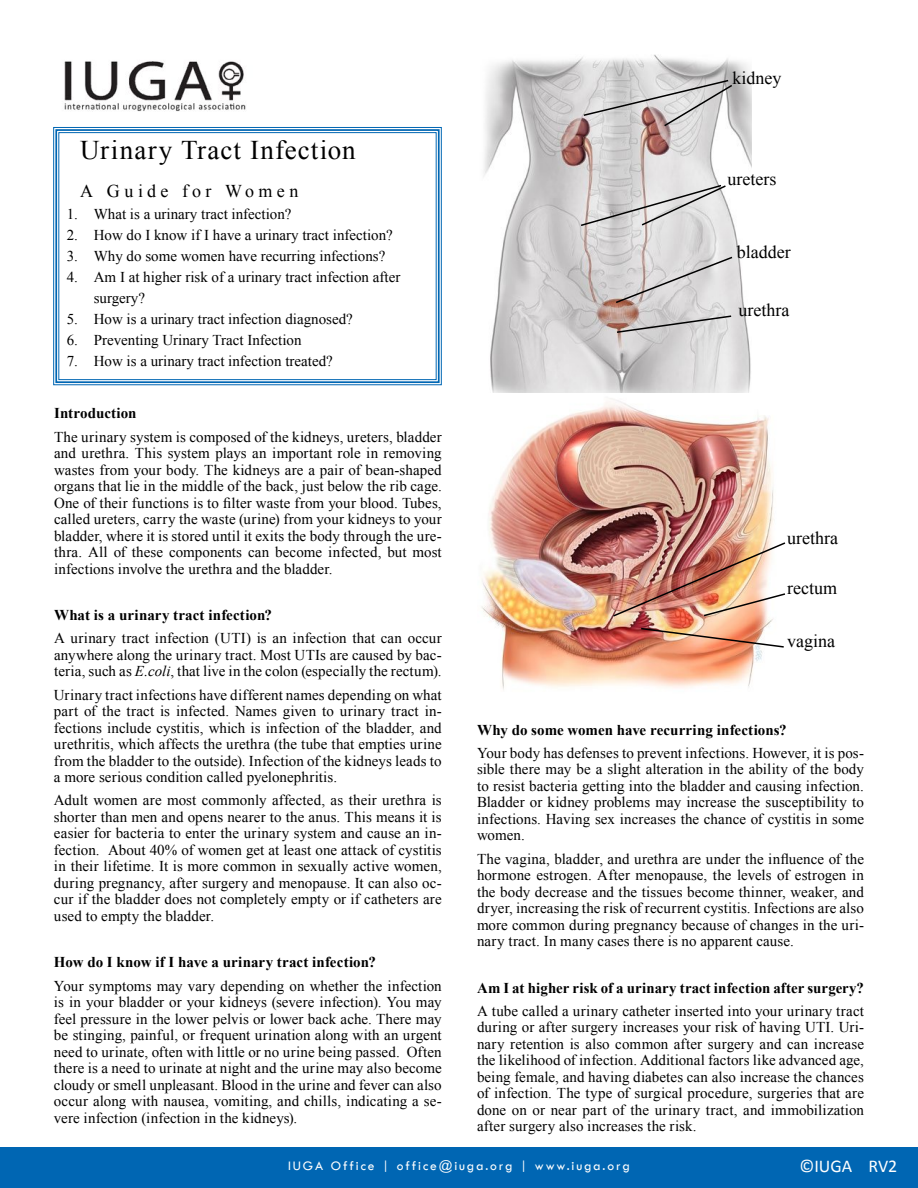
<style>
.page{position:relative;width:918px;height:1188px;background:#fff}
.page>*{position:absolute;margin:0;border:0;box-sizing:border-box;transform-origin:0 0}
.t1{font:27px "Times New Roman";letter-spacing:.045em;color:#000}
.t2{font:18px "Times New Roman";color:#000}
.t3{font:18px "Times New Roman";letter-spacing:.24em;color:#000}
.t4{font:18px "Calibri";color:#fff}
.t5{font:15px/16.5px "Times New Roman";color:#000;text-align:justify}
.t6{font:700 15px "Times New Roman";letter-spacing:.005em;color:#000}
.t7{font:13.5px "Tw Cen";letter-spacing:.14em;color:#fff}
.s1{font-style:italic}
</style>
<div class="page">
<div style="left:0;top:1147px;width:918px;height:41px;background:#0066b3"></div>
<img style="left:64px;top:61px;width:182px;height:51px">
<svg style="left:53px;top:127px;width:389px;height:259px"></svg>
<div style="left:55px;top:129px;width:385px;height:254px;border:2px solid #0066b3"></div>
<div style="left:58px;top:132px;width:379px;height:248px;border:1px solid #0066b3"></div>
<img style="left:481px;top:398px;width:293px;height:292px">
<img style="left:639px;top:627px;width:145px;height:22px">
<img style="left:612px;top:541px;width:174px;height:77px">
<img style="left:484px;top:54px;width:268px;height:339px">
<svg style="left:615px;top:314px;width:118px;height:20px;background:#c1bbb9"></svg>
<svg style="left:579px;top:184px;width:148px;height:43px;background:#d0cece"></svg>
<svg style="left:614px;top:255px;width:120px;height:49px;background:#d2cfcf"></svg>
<svg style="left:582px;top:79px;width:152px;height:49px;background:#cac6c6"></svg>
<h1 class="t1" style="left:80px;top:132px;width:277px">Urinary Tract Infection</h1>
<p class="t3" style="left:80px;top:179px;width:220px">A Guide for Women</p>
<p class="t5" style="left:67px;top:205px;width:226px">1. What is a urinary tract infection?</p>
<p class="t5" style="left:67px;top:226px;width:328px">2. How do I know if I have a urinary tract infection?</p>
<p class="t5" style="left:67px;top:247px;width:320px">3. Why do some women have recurring infections?</p>
<p class="t5" style="left:94px;top:266px;width:308px;line-height:21px;text-indent:-27px">4. Am I at higher risk of a urinary tract infection after surgery?</p>
<p class="t5" style="left:67px;top:310px;width:288px">5. How is a urinary tract infection diagnosed?</p>
<p class="t5" style="left:67px;top:331px;width:236px">6. Preventing Urinary Tract Infection</p>
<p class="t5" style="left:67px;top:352px;width:268px">7. How is a urinary tract infection treated?</p>
<p class="t6" style="left:54px;top:403px;width:84px">Introduction</p>
<p class="t5" style="left:54px;top:428px;width:389px">The urinary system is composed of the kidneys, ureters, bladder and urethra. This system plays an important role in removing wastes from your body. The kidneys are a pair of bean-shaped organs that lie in the middle of the back, just below the rib cage.<br>One of their functions is to filter waste from your blood. Tubes, called ureters, carry the waste (urine) from your kidneys to your bladder, where it is stored until it exits the body through the ure&shy;thra. All of these components can become infected, but most infections involve the urethra and the bladder.</p>
<p class="t6" style="left:54px;top:605px;width:220px">What is a urinary tract infection?</p>
<p class="t5" style="left:54px;top:630px;width:389px">A urinary tract infection (UTI) is an infection that can occur anywhere along the urinary tract. Most UTIs are caused by bac&shy;teria, such as <span class="s1">E.coli</span>, that live in the colon (especially the rectum).</p>
<p class="t5" style="left:54px;top:686px;width:389px">Urinary tract infections have different names depending on what part of the tract is infected. Names given to urinary tract in&shy;fections include cystitis, which is infection of the bladder, and urethritis, which affects the urethra (the tube that empties urine from the bladder to the outside). Infection of the kidneys leads to a more serious condition called pyelonephritis.</p>
<p class="t5" style="left:54px;top:792px;width:389px">Adult women are most commonly affected, as their urethra is shorter than men and opens nearer to the anus. This means it is easier for bacteria to enter the urinary system and cause an in&shy;fection. About 40% of women get at least one attack of cystitis in their lifetime. It is more common in sexually active women, during pregnancy, after surgery and menopause. It can also oc&shy;cur if the bladder does not completely empty or if catheters are used to empty the bladder.</p>
<p class="t6" style="left:54px;top:952px;width:323px">How do I know if I have a urinary tract infection?</p>
<p class="t5" style="left:54px;top:977px;width:389px">Your symptoms may vary depending on whether the infection is in your bladder or your kidneys (severe infection). You may feel pressure in the lower pelvis or lower back ache. There may be stinging, painful, or frequent urination along with an urgent need to urinate, often with little or no urine being passed. Often there is a need to urinate at night and the urine may also become cloudy or smell unpleasant. Blood in the urine and fever can also occur along with nausea, vomiting, and chills, indicating a se&shy;vere infection (infection in the kidneys).</p>
<p class="t2" style="left:733px;top:66px;width:50px">kidney</p>
<p class="t2" style="left:727px;top:167px;width:50px">ureters</p>
<p class="t2" style="left:737px;top:240px;width:55px">bladder</p>
<p class="t2" style="left:739px;top:298px;width:52px">urethra</p>
<p class="t2" style="left:787px;top:526px;width:52px">urethra</p>
<p class="t2" style="left:787px;top:576px;width:51px">rectum</p>
<p class="t2" style="left:787px;top:628px;width:49px">vagina</p>
<p class="t6" style="left:477px;top:719px;width:311px">Why do some women have recurring infections?</p>
<p class="t5" style="left:477px;top:744px;width:389px">Your body has defenses to prevent infections. However, it is pos&shy;sible there may be a slight alteration in the ability of the body to resist bacteria getting into the bladder and causing infection.<br>Bladder or kidney problems may increase the susceptibility to infections. Having sex increases the chance of cystitis in some women.</p>
<p class="t5" style="left:477px;top:850px;width:389px">The vagina, bladder, and urethra are under the influence of the hormone estrogen. After menopause, the levels of estrogen in the body decrease and the tissues become thinner, weaker, and dryer, increasing the risk of recurrent cystitis. Infections are also more common during pregnancy because of changes in the uri&shy;nary tract. In many cases there is no apparent cause.</p>
<p class="t6" style="left:477px;top:977px;width:389px">Am I at higher risk of a urinary tract infection after surgery?</p>
<p class="t5" style="left:477px;top:1002px;width:389px">A tube called a urinary catheter inserted into your urinary tract during or after surgery increases your risk of having UTI. Uri&shy;nary retention is also common after surgery and can increase the likelihood of infection. Additional factors like advanced age, being female, and having diabetes can also increase the chances of infection. The type of surgical procedure, surgeries that are done on or near part of the urinary tract, and immobilization after surgery also increases the risk.</p>
<p class="t7" style="left:288px;top:1158px;width:343px">IUGA Office | office@iuga.org | www.iuga.org</p>
<p class="t4" style="left:799px;top:1155px;width:100px">©IUGA RV2</p>
</div>
